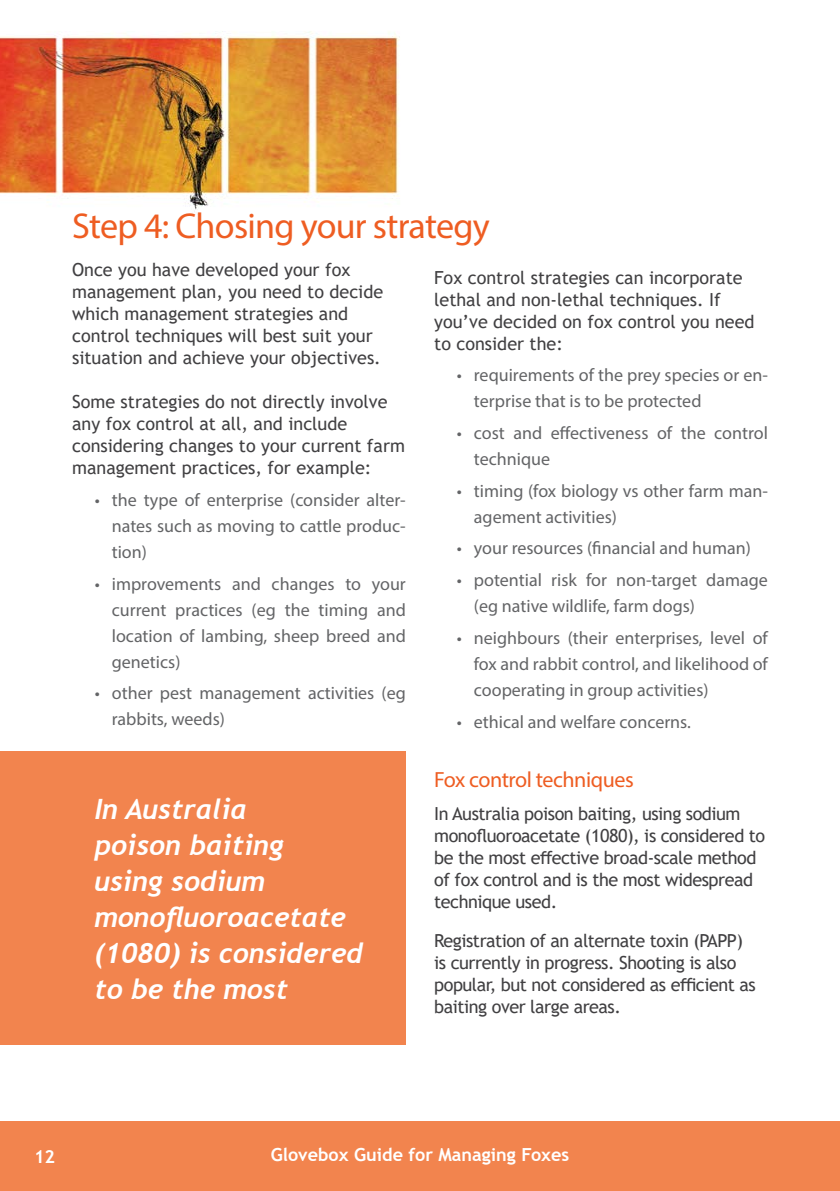
<style>
.page{position:relative;width:840px;height:1191px;background:#fff}
.page>*{position:absolute;margin:0;border:0;box-sizing:border-box;transform-origin:0 0}
.t1{font:36px "Myriad Pro";letter-spacing:-.02em;color:#ee5d22}
.t2{font:italic 700 28px/36px "Trebuchet";color:#fff}
.t3{font:22px "Myriad Pro";letter-spacing:-.02em;color:#ee5d22}
.t4{font:18px/26px "Myriad Pro";color:#636466}
.t5{font:18px/22px "Trebuchet MS";color:#414042}
.t6{font:18px/22px "Trebuchet MS";letter-spacing:-.025em;color:#414042}
.t7{font:700 18px "Trebuchet MS";color:#fff}
</style>
<div class="page">
<div style="left:0;top:1121px;width:839px;height:70px;background:#f2844e"></div>
<img style="left:0;top:31px;width:400px;height:181px">
<div style="left:0;top:750px;width:405px;height:294px;background:#f2844e"></div>
<h1 class="t1" style="left:72px;top:204px;width:419px">Step 4: Chosing your strategy</h1>
<p class="t5" style="left:72px;top:258px;width:312px">Once you have developed your fox management plan, you need to decide which management strategies and control techniques will best suit your situation and achieve your objectives.</p>
<p class="t5" style="left:72px;top:391px;width:334px">Some strategies do not directly involve any fox control at all, and include considering changes to your current farm management practices, for example:</p>
<p class="t4" style="left:112px;top:486px;width:295px;text-align:justify;text-indent:-17px">• the type of enterprise (consider alter&shy;nates such as moving to cattle produc&shy;tion)</p>
<p class="t4" style="left:112px;top:570px;width:295px;text-align:justify;text-indent:-17px">• improvements and changes to your current practices (eg the timing and location of lambing, sheep breed and genetics)</p>
<p class="t4" style="left:112px;top:680px;width:295px;text-indent:-17px">• other pest management activities (eg rabbits, weeds)</p>
<h2 class="t2" style="left:94px;top:791px;width:270px">In Australia<br>poison baiting<br>using sodium monofluoroacetate (1080) is considered to be the most</h2>
<p class="t5" style="left:434px;top:266px;width:322px">Fox control strategies can incorporate lethal and non-lethal techniques. If you’ve decided on fox control you need to consider the:</p>
<p class="t4" style="left:473px;top:362px;width:295px;text-indent:-17px">• requirements of the prey species or en&shy;terprise that is to be protected</p>
<p class="t4" style="left:473px;top:420px;width:295px;text-indent:-17px">• cost and effectiveness of the control technique</p>
<p class="t4" style="left:473px;top:477px;width:295px;text-indent:-17px">• timing (fox biology vs other farm man&shy;agement activities)</p>
<p class="t4" style="left:456px;top:535px;width:295px">• your resources (financial and human)</p>
<p class="t4" style="left:473px;top:567px;width:295px;text-indent:-17px">• potential risk for non-target damage (eg native wildlife, farm dogs)</p>
<p class="t4" style="left:473px;top:624px;width:295px;text-align:justify;text-indent:-17px">• neighbours (their enterprises, level of fox and rabbit control, and likelihood of cooperating in group activities)</p>
<p class="t4" style="left:456px;top:708px;width:235px">• ethical and welfare concerns.</p>
<p class="t3" style="left:434px;top:766px;width:201px">Fox control techniques</p>
<p class="t6" style="left:434px;top:802px;width:332px">In Australia poison baiting, using sodium monofluoroacetate (1080), is considered to be the most effective broad-scale method of fox control and is the most widespread technique used.</p>
<p class="t6" style="left:434px;top:929px;width:323px">Registration of an alternate toxin (PAPP) is currently in progress. Shooting is also popular, but not considered as efficient as baiting over large areas.</p>
<p class="t7" style="left:34px;top:1145px;width:23px">12</p>
<p class="t7" style="left:270px;top:1143px;width:300px">Glovebox Guide for Managing Foxes</p>
</div>
